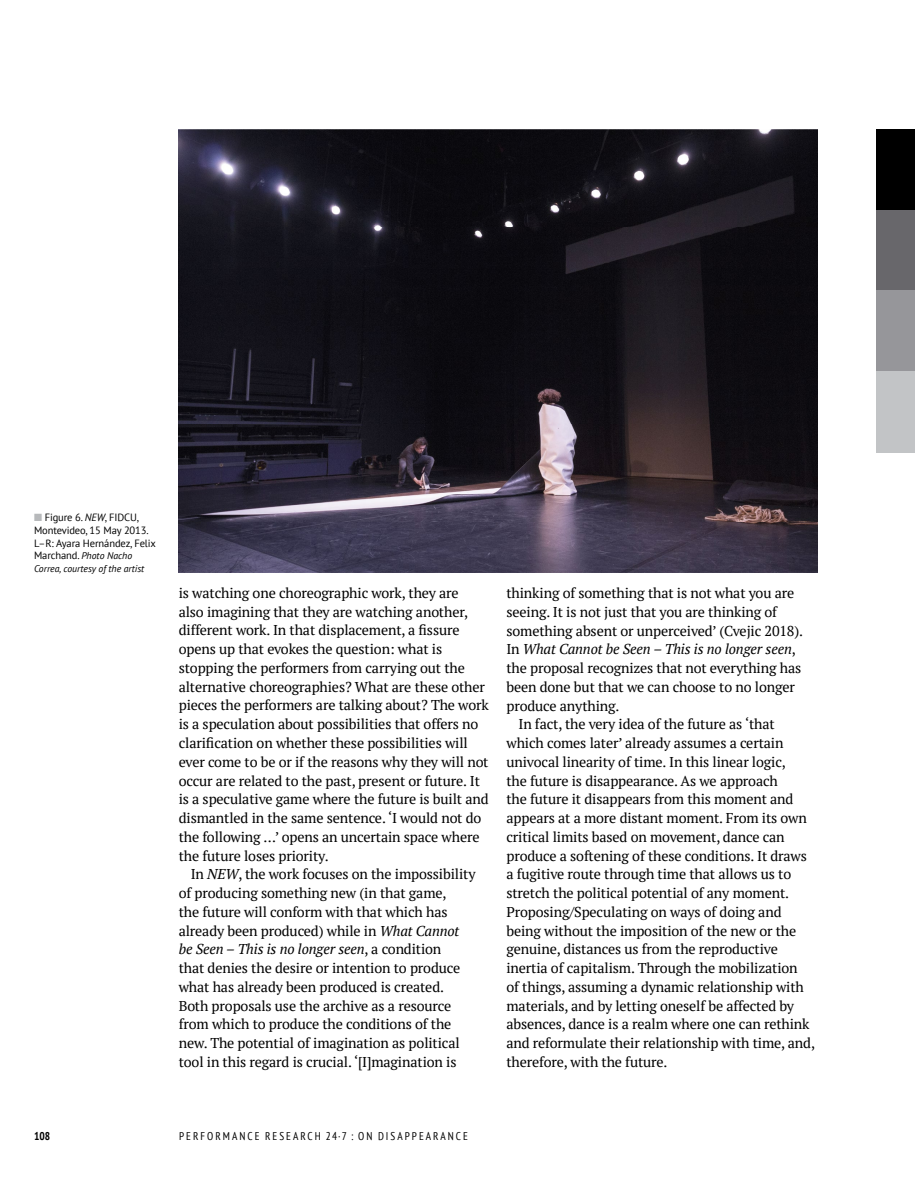
<style>
.page{position:relative;width:915px;height:1191px;background:#fff}
.page>*{position:absolute;margin:0;border:0;box-sizing:border-box;transform-origin:0 0}
.t1{font:14.25px/18.8px "PT Serif";letter-spacing:-.01em;color:#000}
.t2{font:italic 14.25px "PT Serif";letter-spacing:-.01em;color:#000}
.t3{font:condensed 11.25px "PT Sans";letter-spacing:.18em;color:#000}
.t4{font:700 condensed 11.25px "PT Sans";color:#000}
.t5{font:10.5px/12.8px "PT Sans";letter-spacing:-.01em;color:#000}
.t6{font:italic 9.75px/12.8px "PT Sans";color:#000}
.s1{color:#b7b9bb}
.s2{font-style:italic}
.s3{font-style:normal;font-size:10.5px}
.s4{font-style:normal}
</style>
<div class="page">
<div style="left:876px;top:130px;width:38px;height:81px;background:#000"></div>
<div style="left:876px;top:211px;width:38px;height:81px;background:#68676b"></div>
<div style="left:876px;top:290px;width:38px;height:81px;background:#96969a"></div>
<div style="left:876px;top:371px;width:38px;height:81px;background:#c2c4c6"></div>
<img style="left:179px;top:130px;width:637px;height:442px">
<p class="t5" style="left:34px;top:511px;width:123px"><span class="s1">■</span> Figure 6. <span class="s2">NEW</span>, FIDCU,<br>Montevideo, 15 May 2013.<br>L–R: Ayara Hernández, Felix</p>
<p class="t6" style="left:34px;top:549px;width:112px"><span class="s3">Marchand.</span> Photo Nacho<br>Correa, courtesy of the artist</p>
<p class="t1" style="left:179px;top:583px;width:311px">is watching one choreographic work, they are<br>also imagining that they are watching another, different work. In that displacement, a fissure opens up that evokes the question: what is stopping the performers from carrying out the alternative choreographies? What are these other pieces the performers are talking about? The work is a speculation about possibilities that offers no clarification on whether these possibilities will ever come to be or if the reasons why they will not occur are related to the past, present or future. It is a speculative game where the future is built and dismantled in the same sentence. ‘I would not do the following …’ opens an uncertain space where the future loses priority.</p>
<p class="t1" style="left:179px;top:864px;width:298px;text-indent:12px">In <span class="s2">NEW</span>, the work focuses on the impossibility of producing something new (in that game,<br>the future will conform with that which has already been produced) while in <span class="s2">What Cannot be Seen – This is no longer seen</span>, a condition<br>that denies the desire or intention to produce what has already been produced is created.<br>Both proposals use the archive as a resource from which to produce the conditions of the new. The potential of imagination as political tool in this regard is crucial. ‘[I]magination is</p>
<p class="t1" style="left:506px;top:583px;width:289px">thinking of something that is not what you are</p>
<p class="t1" style="left:506px;top:602px;width:272px">seeing. It is not just that you are thinking of</p>
<p class="t1" style="left:506px;top:621px;width:298px">something absent or unperceived’ (Cvejic 2018).</p>
<p class="t2" style="left:506px;top:640px;width:291px"><span class="s4">In</span> What Cannot be Seen – This is no longer seen<span class="s4">,</span></p>
<p class="t1" style="left:506px;top:658px;width:296px">the proposal recognizes that not everything has</p>
<p class="t1" style="left:506px;top:677px;width:290px">been done but that we can choose to no longer</p>
<p class="t1" style="left:506px;top:696px;width:114px">produce anything.</p>
<p class="t1" style="left:518px;top:714px;width:258px">In fact, the very idea of the future as ‘that</p>
<p class="t1" style="left:506px;top:733px;width:278px">which comes later’ already assumes a certain</p>
<p class="t1" style="left:506px;top:752px;width:281px">univocal linearity of time. In this linear logic,</p>
<p class="t1" style="left:506px;top:771px;width:273px">the future is disappearance. As we approach</p>
<p class="t1" style="left:506px;top:789px;width:288px">the future it disappears from this moment and</p>
<p class="t1" style="left:506px;top:808px;width:302px">appears at a more distant moment. From its own</p>
<p class="t1" style="left:506px;top:827px;width:280px">critical limits based on movement, dance can</p>
<p class="t1" style="left:506px;top:846px;width:302px">produce a softening of these conditions. It draws</p>
<p class="t1" style="left:506px;top:864px;width:286px">a fugitive route through time that allows us to</p>
<p class="t1" style="left:506px;top:883px;width:284px">stretch the political potential of any moment.</p>
<p class="t1" style="left:506px;top:902px;width:276px">Proposing/Speculating on ways of doing and</p>
<p class="t1" style="left:506px;top:921px;width:291px">being without the imposition of the new or the</p>
<p class="t1" style="left:506px;top:939px;width:273px">genuine, distances us from the reproductive</p>
<p class="t1" style="left:506px;top:958px;width:293px">inertia of capitalism. Through the mobilization</p>
<p class="t1" style="left:506px;top:977px;width:299px">of things, assuming a dynamic relationship with</p>
<p class="t1" style="left:506px;top:996px;width:289px">materials, and by letting oneself be affected by</p>
<p class="t1" style="left:506px;top:1014px;width:304px">absences, dance is a realm where one can rethink</p>
<p class="t1" style="left:506px;top:1033px;width:310px">and reformulate their relationship with time, and,</p>
<p class="t1" style="left:506px;top:1052px;width:163px">therefore, with the future.</p>
<p class="t4" style="left:34px;top:1128px;width:18px">108</p>
<p class="t3" style="left:179px;top:1128px;width:290px">PERFORMANCE RESEARCH 24·7 : ON DISAPPEARANCE</p>
</div>
